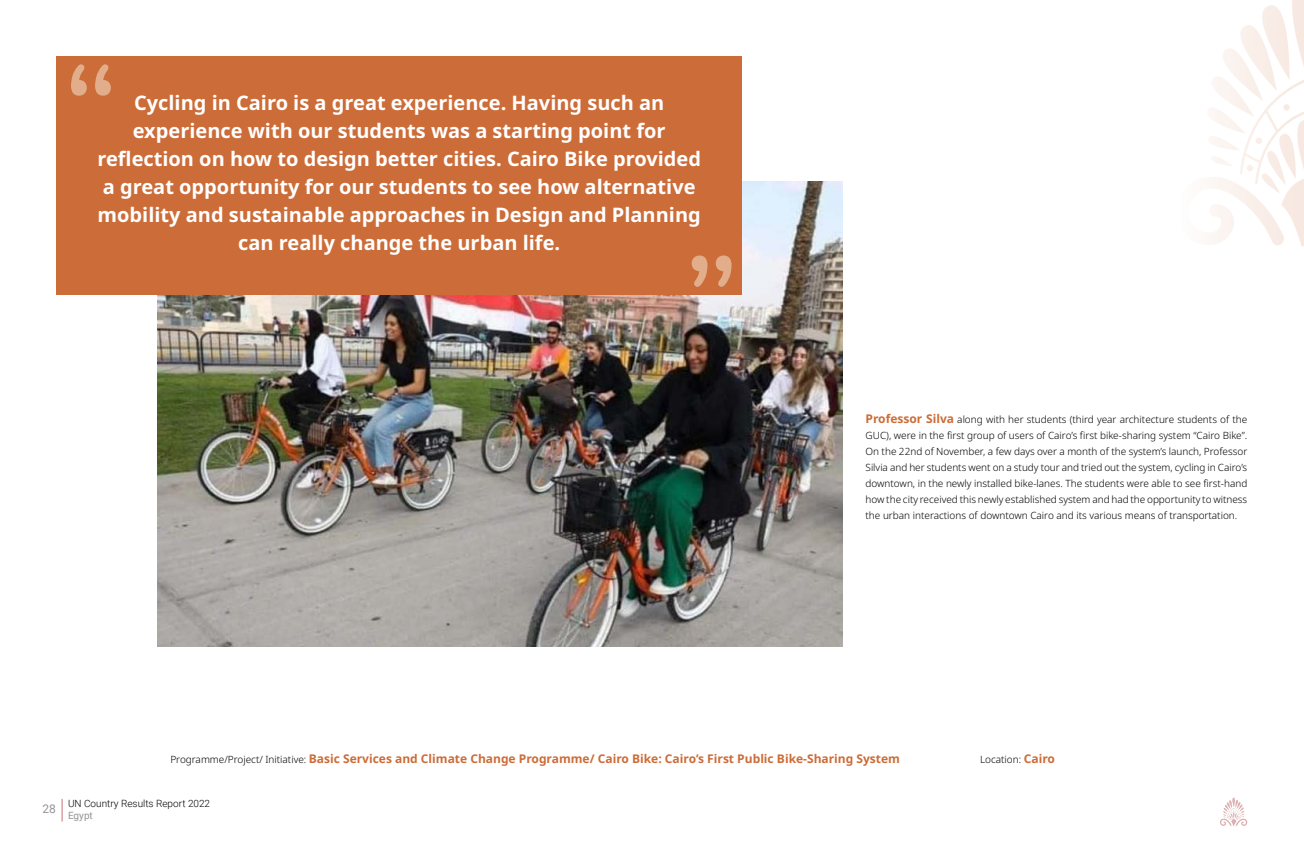
<style>
.page{position:relative;width:1304px;height:842px;background:#fff}
.page>*{position:absolute;margin:0;border:0;box-sizing:border-box;transform-origin:0 0}
.t1{font:700 20px/28px "Noto Sans";color:#fff;text-align:center}
.t2{font:700 12px "Noto Sans";color:#cc6c38}
.t3{font:12px "Roboto";color:#939598}
.t4{font:300 10px/16px "Noto Sans";color:#000;text-align:justify}
.t5{font:300 10px "Roboto";color:#000}
.t6{font:10px "Roboto";color:#939598}
.s1{font-weight:700;font-size:12px;color:#cc6c38}
.s2{font-weight:300;font-size:10px;color:#000}
</style>
<div class="page">
<svg style="left:62px;top:799px;width:1px;height:23px"></svg>
<svg style="left:1220px;top:797px;width:28px;height:29px"></svg>
<img style="left:158px;top:181px;width:685px;height:466px">
<div style="left:57px;top:57px;width:685px;height:238px;background:#cc6c38"></div>
<svg style="left:71px;top:64px;width:40px;height:32px"></svg>
<svg style="left:692px;top:255px;width:40px;height:32px"></svg>
<svg style="left:1210px;top:0;width:94px;height:246px"></svg>
<p class="t1" style="left:97px;top:90px;width:605px">Cycling in Cairo is a great experience. Having such an experience with our students was a starting point for reflection on how to design better cities. Cairo Bike provided a great opportunity for our students to see how alternative mobility and sustainable approaches in Design and Planning can really change the urban life.</p>
<p class="t4" style="left:866px;top:411px;width:383px"><span class="s1">Professor Silva</span> along with her students (third year architecture students of the GUC), were in the first group of users of Cairo’s first bike-sharing system “Cairo Bike”.<br>On the 22nd of November, a few days over a month of the system’s launch, Professor Silvia and her students went on a study tour and tried out the system, cycling in Cairo’s downtown, in the newly installed bike-lanes. The students were able to see first-hand how the city received this newly established system and had the opportunity to witness the urban interactions of downtown Cairo and its various means of transportation.</p>
<p class="t2" style="left:170px;top:750px;width:731px"><span class="s2">Programme/Project/ Initiative:</span> Basic Services and Climate Change Programme/ Cairo Bike: Cairo’s First Public Bike-Sharing System</p>
<p class="t4" style="left:980px;top:751px;width:76px">Location: <span class="s1">Cairo</span></p>
<p class="t3" style="left:42px;top:800px;width:15px">28</p>
<p class="t5" style="left:68px;top:797px;width:144px">UN Country Results Report 2022</p>
<p class="t6" style="left:68px;top:808px;width:26px">Egypt</p>
</div>
